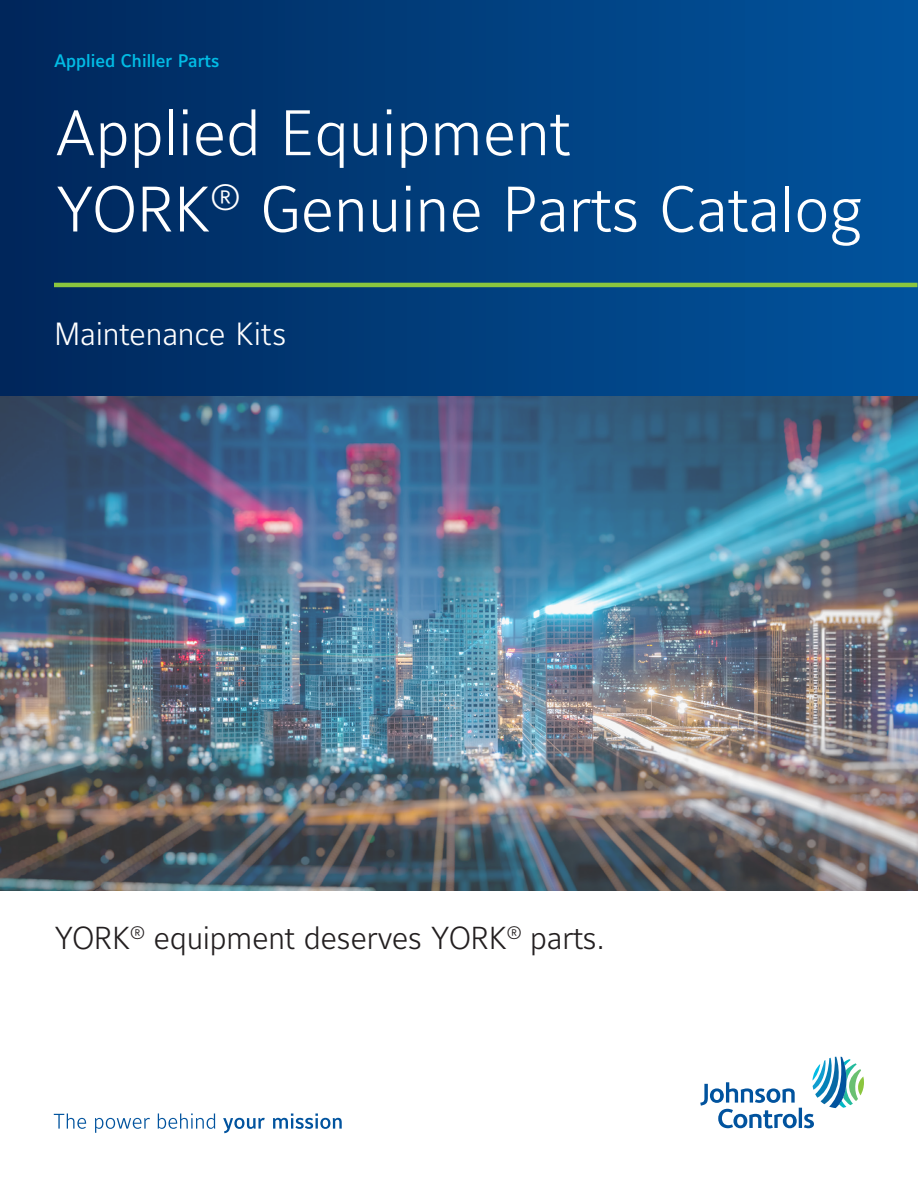
<style>
.page{position:relative;width:918px;height:1188px;background:#fff}
.page>*{position:absolute;margin:0;border:0;box-sizing:border-box;transform-origin:0 0}
.t1{font:300 63.6px "Maurea Jci Lf ML";color:#fff}
.t2{font:300 31.8px "Maurea Jci Lf ML";letter-spacing:-.005em;color:#fff}
.t3{font:300 31.5px "Maurea Jci Lf ML";letter-spacing:-.01em;color:#231f20}
.Case_Study{font:500 18px "Maurea Jci Lf ML";color:#02bce5}
</style>
<div class="page">
<img style="left:0;top:396px;width:918px;height:494px">
<div style="left:0;top:0;width:917px;height:396px;background:linear-gradient(to right,#00275a,#02549e)"></div>
<hr style="left:54px;top:283px;width:863px;height:4px;background:#8bc63e">
<svg style="left:700px;top:1057px;width:164px;height:71px"></svg>
<svg style="left:54px;top:1113px;width:32px;height:16px"></svg>
<svg style="left:95px;top:1118px;width:55px;height:15px"></svg>
<svg style="left:158px;top:1113px;width:57px;height:16px"></svg>
<svg style="left:223px;top:1118px;width:42px;height:15px"></svg>
<svg style="left:273px;top:1113px;width:69px;height:16px"></svg>
<p class="Case_Study" style="left:54px;top:50px;width:167px">Applied Chiller Parts</p>
<p class="t1" style="left:55px;top:94px;width:517px">Applied Equipment</p>
<p class="t1" style="left:55px;top:170px;width:809px">YORK<sup>®</sup> Genuine Parts Catalog</p>
<p class="t2" style="left:55px;top:315px;width:233px">Maintenance Kits</p>
<p class="t3" style="left:54px;top:919px;width:552px">YORK<sup>®</sup> equipment deserves YORK<sup>®</sup> parts.</p>
</div>
